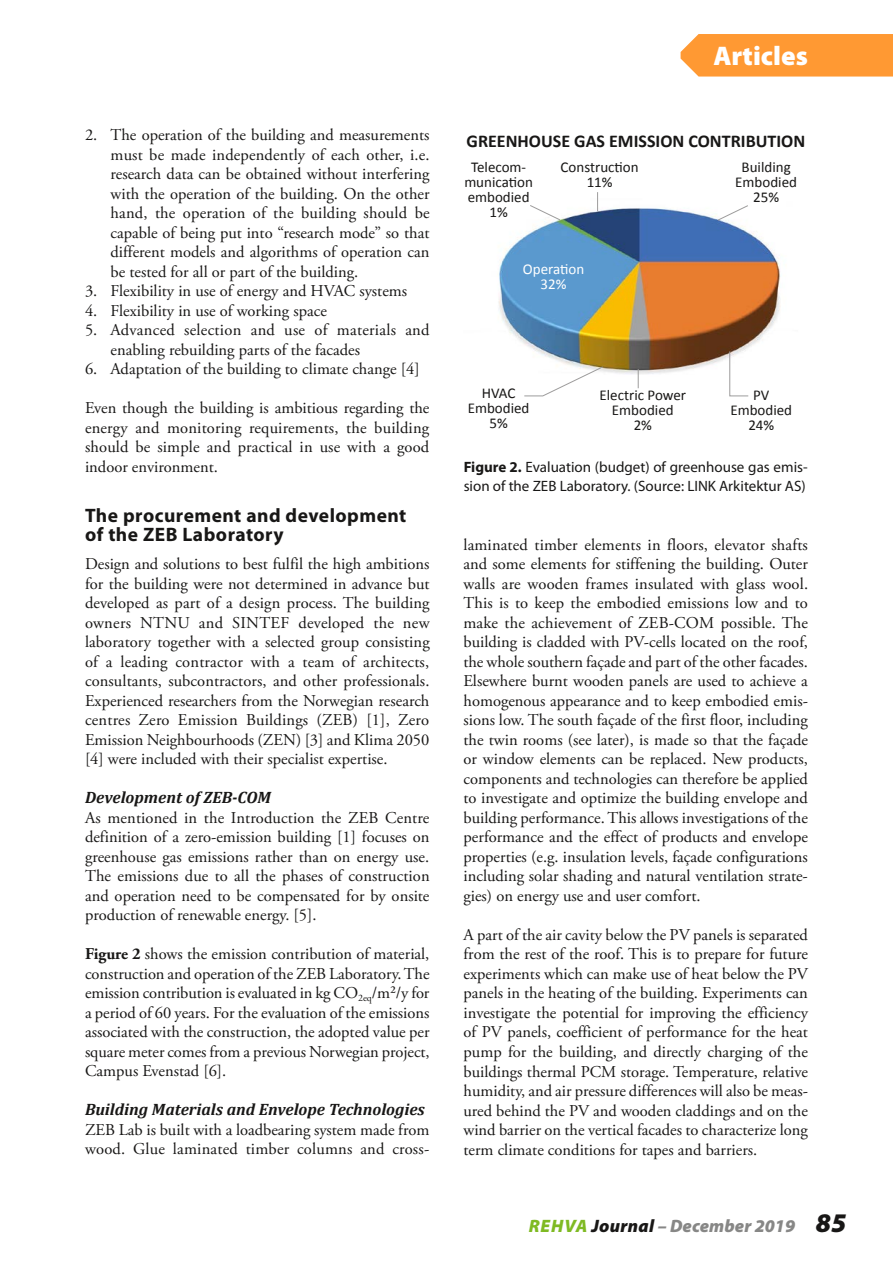
<style>
.page{position:relative;width:893px;height:1263px;background:#fff}
.page>*{position:absolute;margin:0;border:0;box-sizing:border-box;transform-origin:0 0}
.t1{font:900 27px "Myriad Pro";color:#fff}
.t2{font:700 19.5px/19.5px "Myriad Pro";letter-spacing:.025em;color:#181716}
.t3{font:700 18px "Calibri";color:#181716}
.t4{font:italic 900 18px "Myriad Pro";letter-spacing:.005em;color:#878786}
.t5{font:16.5px/19.5px "Adobe Garamond Pro";color:#181716;text-align:justify}
.t6{font:italic 700 16.5px "Cambria";color:#181716}
.t7{font:15px/15px "Calibri";color:#181716;text-align:center}
.t8{font:15px/19.5px "Myriad Pro";color:#181716}
.t9{font:15px/15px "Calibri";color:#fff;text-align:center}
.s1{font-weight:700}
.s2{color:#7fba23}
.s3{color:#181716}
.s4{font-size:27px;color:#181716}
</style>
<div class="page">
<img style="left:498px;top:198px;width:283px;height:191px">
<svg style="left:638px;top:369px;width:1px;height:19px"></svg>
<svg style="left:597px;top:192px;width:1px;height:19px"></svg>
<svg style="left:524px;top:366px;width:80px;height:31px"></svg>
<svg style="left:729px;top:351px;width:20px;height:46px"></svg>
<svg style="left:717px;top:205px;width:32px;height:16px"></svg>
<svg style="left:529px;top:204px;width:32px;height:17px"></svg>
<div style="left:681px;top:34px;width:212px;height:43px;background:#f93"></div>
<p class="t5" style="left:111px;top:126px;width:321px;text-indent:-26px">2. The operation of the building and measurements must be made independently of each other, i.e. research data can be obtained without interfering with the operation of the building. On the other hand, the operation of the building should be capable of being put into “research mode” so that different models and algorithms of operation can be tested for all or part of the building.</p>
<p class="t5" style="left:85px;top:282px;width:324px">3. Flexibility in use of energy and HVAC systems</p>
<p class="t5" style="left:85px;top:301px;width:243px">4. Flexibility in use of working space</p>
<p class="t5" style="left:111px;top:321px;width:321px;text-indent:-26px">5. Advanced selection and use of materials and enabling rebuilding parts of the facades</p>
<p class="t5" style="left:85px;top:360px;width:336px">6. Adaptation of the building to climate change [4]</p>
<p class="t5" style="left:85px;top:399px;width:346px">Even though the building is ambitious regarding the energy and monitoring requirements, the building should be simple and practical in use with a good indoor environment.</p>
<p class="t2" style="left:85px;top:505px;width:323px">The procurement and development of the ZEB Laboratory</p>
<p class="t5" style="left:85px;top:555px;width:346px">Design and solutions to best fulfil the high ambitions for the building were not determined in advance but developed as part of a design process. The building owners NTNU and SINTEF developed the new laboratory together with a selected group consisting of a leading contractor with a team of architects, consultants, subcontractors, and other professionals.<br>Experienced researchers from the Norwegian research centres Zero Emission Buildings (ZEB) [1], Zero Emission Neighbourhoods (ZEN) [3] and Klima 2050 [4] were included with their specialist expertise.</p>
<p class="t6" style="left:85px;top:786px;width:187px">Development of ZEB-COM</p>
<p class="t5" style="left:85px;top:808px;width:346px">As mentioned in the Introduction the ZEB Centre definition of a zero-emission building [1] focuses on greenhouse gas emissions rather than on energy use.<br>The emissions due to all the phases of construction and operation need to be compensated for by onsite production of renewable energy. [5].</p>
<p class="t5" style="left:85px;top:945px;width:346px"><span class="s1">Figure 2</span> shows the emission contribution of material, construction and operation of the ZEB Laboratory. The emission contribution is evaluated in kg CO<sub>2eq</sub>/m²/y for a period of 60 years. For the evaluation of the emissions associated with the construction, the adopted value per square meter comes from a previous Norwegian project, Campus Evenstad [6].</p>
<p class="t6" style="left:85px;top:1098px;width:341px">Building Materials and Envelope Technologies</p>
<p class="t5" style="left:85px;top:1120px;width:346px">ZEB Lab is built with a loadbearing system made from wood. Glue laminated timber columns and cross-</p>
<h1 class="t1" style="left:713px;top:37px;width:96px">Articles</h1>
<p class="t3" style="left:467px;top:129px;width:340px">GREENHOUSE GAS EMISSION CONTRIBUTION</p>
<p class="t7" style="left:561px;top:159px;width:80px">Construction<br>11%</p>
<p class="t7" style="left:464px;top:159px;width:70px">Telecom&shy;munication embodied<br>1%</p>
<p class="t7" style="left:735px;top:159px;width:63px">Building<br>Embodied<br>25%</p>
<p class="t9" style="left:523px;top:261px;width:63px">Operation<br>32%</p>
<p class="t7" style="left:468px;top:385px;width:63px">HVAC<br>Embodied<br>5%</p>
<p class="t7" style="left:599px;top:387px;width:88px">Electric Power<br>Embodied<br>2%</p>
<p class="t7" style="left:730px;top:387px;width:63px">PV<br>Embodied<br>24%</p>
<p class="t8" style="left:464px;top:457px;width:346px"><span class="s1">Figure 2.</span> Evaluation (budget) of greenhouse gas emis&shy;sion of the ZEB Laboratory. (Source: LINK Arkitektur AS)</p>
<p class="t5" style="left:463px;top:535px;width:346px">laminated timber elements in floors, elevator shafts and some elements for stiffening the building. Outer walls are wooden frames insulated with glass wool.<br>This is to keep the embodied emissions low and to make the achievement of ZEB-COM possible. The building is cladded with PV-cells located on the roof, the whole southern façade and part of the other facades.<br>Elsewhere burnt wooden panels are used to achieve a homogenous appearance and to keep embodied emis&shy;sions low. The south façade of the first floor, including the twin rooms (see later), is made so that the façade or window elements can be replaced. New products, components and technologies can therefore be applied to investigate and optimize the building envelope and building performance. This allows investigations of the performance and the effect of products and envelope properties (e.g. insulation levels, façade configurations including solar shading and natural ventilation strate&shy;gies) on energy use and user comfort.</p>
<p class="t5" style="left:463px;top:925px;width:346px">A part of the air cavity below the PV panels is separated from the rest of the roof. This is to prepare for future experiments which can make use of heat below the PV panels in the heating of the building. Experiments can investigate the potential for improving the efficiency of PV panels, coefficient of performance for the heat pump for the building, and directly charging of the buildings thermal PCM storage. Temperature, relative humidity, and air pressure differences will also be meas&shy;ured behind the PV and wooden claddings and on the wind barrier on the vertical facades to characterize long term climate conditions for tapes and barriers.</p>
<p class="t4" style="left:529px;top:1214px;width:319px"><span class="s2">REHVA</span> <span class="s3">Journal</span> – December 2019 <span class="s4">85</span></p>
</div>
